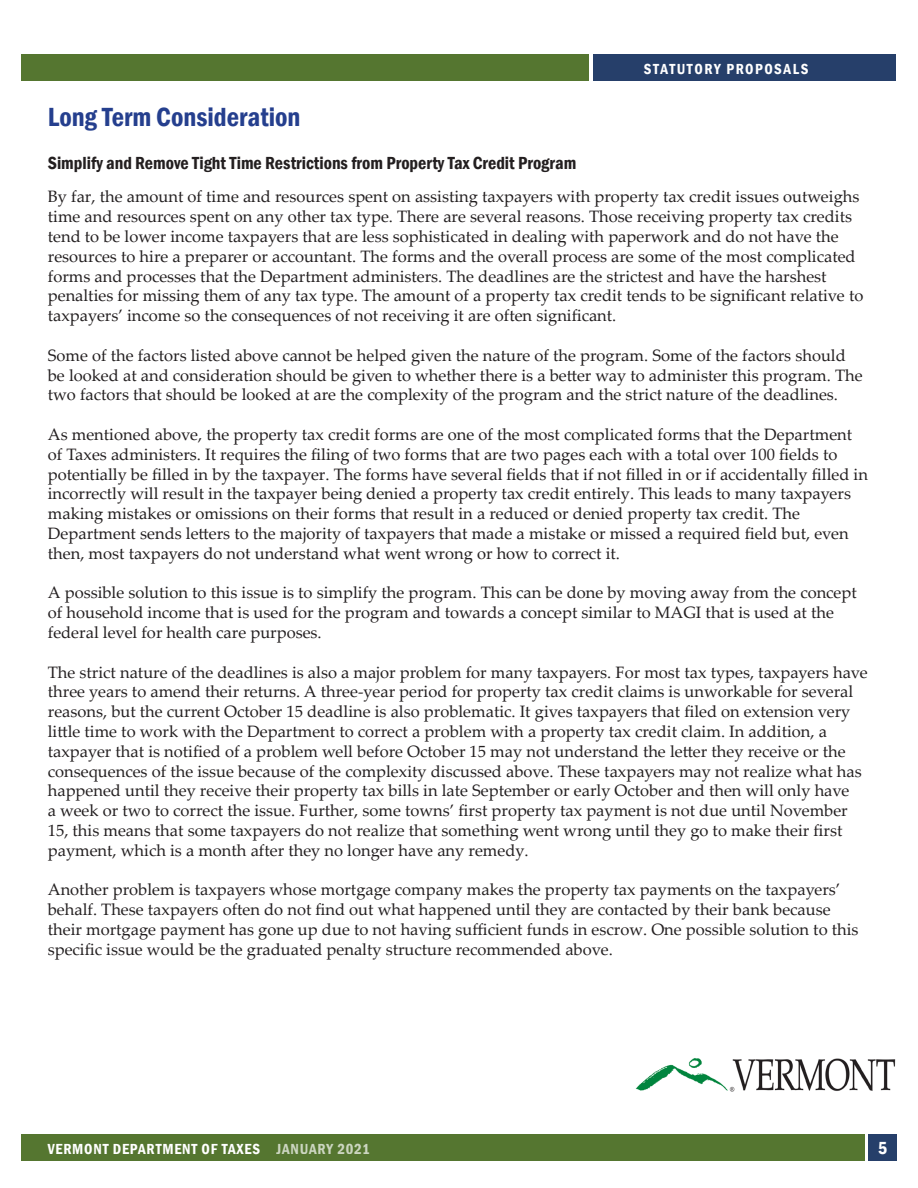
<style>
.page{position:relative;width:918px;height:1188px;background:#fff}
.page>*{position:absolute;margin:0;border:0;box-sizing:border-box;transform-origin:0 0}
.Head{font:600 condensed 27px "Franklin Gothic";color:#253f8e}
.Subhead{font:600 condensed 18px "Franklin Gothic";color:#231f20}
.t1{font:600 condensed 18px "Franklin Gothic";color:#fff}
.t2{font:16.5px/19.8px "Palatino Linotype";color:#231f20}
.t3{font:600 condensed 15px "Franklin Gothic";letter-spacing:.05em;color:#fff}
.t4{font:600 condensed 15px "Franklin Gothic";letter-spacing:.1em;color:#fff}
</style>
<div class="page">
<div style="left:21px;top:54px;width:568px;height:27px;background:#557630"></div>
<div style="left:593px;top:54px;width:303px;height:27px;background:#263f6a"></div>
<div style="left:868px;top:1134px;width:29px;height:27px;background:#263f6a"></div>
<div style="left:21px;top:1134px;width:844px;height:27px;background:#557630"></div>
<img style="left:635px;top:1058px;width:261px;height:34px">
<p class="t4" style="left:644px;top:58px;width:166px">STATUTORY PROPOSALS</p>
<p class="Head" style="left:48px;top:99px;width:254px">Long Term Consideration</p>
<p class="Subhead" style="left:48px;top:151px;width:530px">Simplify and Remove Tight Time Restrictions from Property Tax Credit Program</p>
<p class="t2" style="left:48px;top:186px;width:817px">By far, the amount of time and resources spent on assisting taxpayers with property tax credit issues outweighs time and resources spent on any other tax type. There are several reasons. Those receiving property tax credits tend to be lower income taxpayers that are less sophisticated in dealing with paperwork and do not have the resources to hire a preparer or accountant. The forms and the overall process are some of the most complicated forms and processes that the Department administers. The deadlines are the strictest and have the harshest penalties for missing them of any tax type. The amount of a property tax credit tends to be significant relative to taxpayers’ income so the consequences of not receiving it are often significant.</p>
<p class="t2" style="left:48px;top:345px;width:816px">Some of the factors listed above cannot be helped given the nature of the program. Some of the factors should be looked at and consideration should be given to whether there is a better way to administer this program. The two factors that should be looked at are the complexity of the program and the strict nature of the deadlines.</p>
<p class="t2" style="left:48px;top:424px;width:822px">As mentioned above, the property tax credit forms are one of the most complicated forms that the Department of Taxes administers. It requires the filing of two forms that are two pages each with a total over 100 fields to potentially be filled in by the taxpayer. The forms have several fields that if not filled in or if accidentally filled in incorrectly will result in the taxpayer being denied a property tax credit entirely. This leads to many taxpayers making mistakes or omissions on their forms that result in a reduced or denied property tax credit. The Department sends letters to the majority of taxpayers that made a mistake or missed a required field but, even then, most taxpayers do not understand what went wrong or how to correct it.</p>
<p class="t2" style="left:48px;top:582px;width:810px">A possible solution to this issue is to simplify the program. This can be done by moving away from the concept of household income that is used for the program and towards a concept similar to MAGI that is used at the federal level for health care purposes.</p>
<p class="t2" style="left:48px;top:661px;width:822px">The strict nature of the deadlines is also a major problem for many taxpayers. For most tax types, taxpayers have three years to amend their returns. A three-year period for property tax credit claims is unworkable for several reasons, but the current October 15 deadline is also problematic. It gives taxpayers that filed on extension very little time to work with the Department to correct a problem with a property tax credit claim. In addition, a taxpayer that is notified of a problem well before October 15 may not understand the letter they receive or the consequences of the issue because of the complexity discussed above. These taxpayers may not realize what has happened until they receive their property tax bills in late September or early October and then will only have<br>a week or two to correct the issue. Further, some towns’ first property tax payment is not due until November 15, this means that some taxpayers do not realize that something went wrong until they go to make their first payment, which is a month after they no longer have any remedy.</p>
<p class="t2" style="left:48px;top:879px;width:812px">Another problem is taxpayers whose mortgage company makes the property tax payments on the taxpayers’ behalf. These taxpayers often do not find out what happened until they are contacted by their bank because their mortgage payment has gone up due to not having sufficient funds in escrow. One possible solution to this specific issue would be the graduated penalty structure recommended above.</p>
<p class="t3" style="left:48px;top:1138px;width:324px">VERMONT DEPARTMENT OF TAXES JANUARY 2021</p>
<p class="t1" style="left:878px;top:1136px;width:11px">5</p>
</div>
